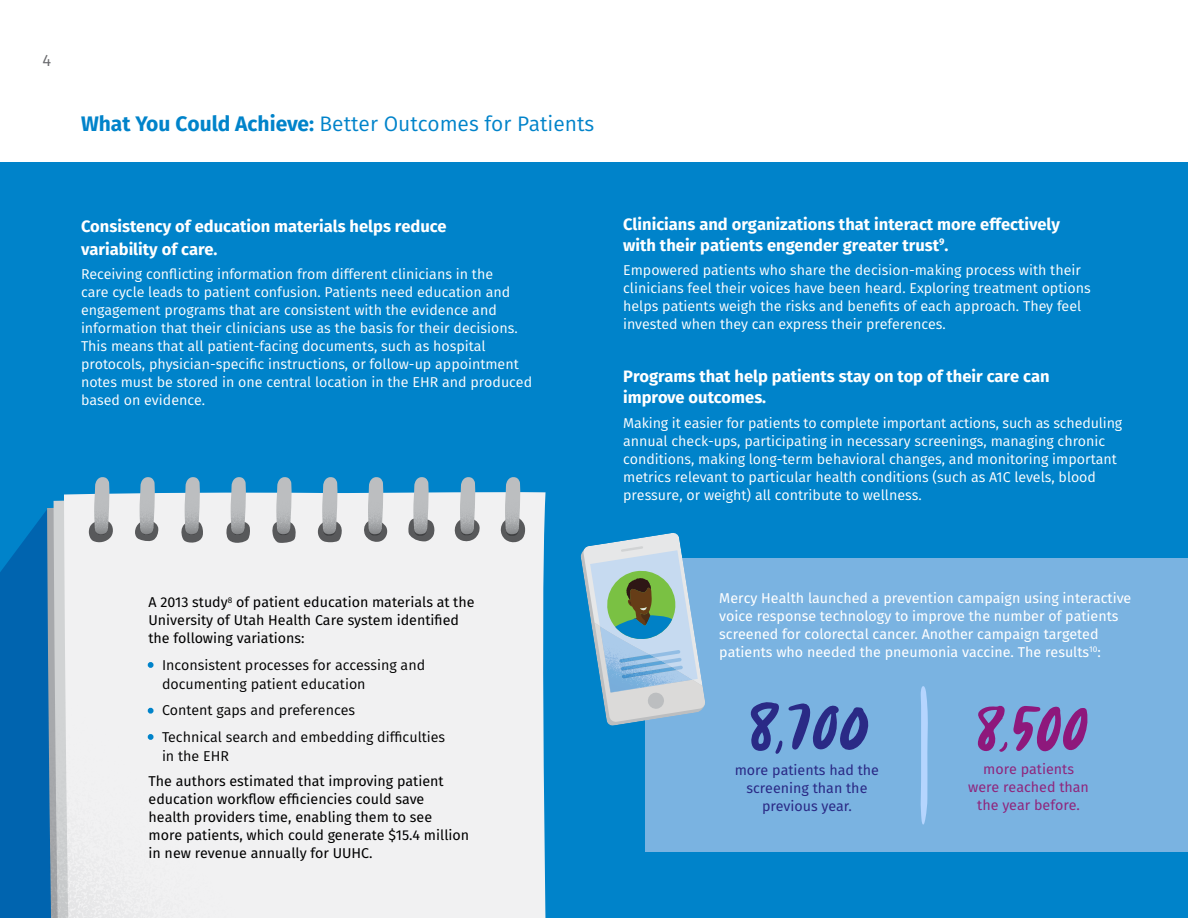
<style>
.page{position:relative;width:1188px;height:918px;background:#fff}
.page>*{position:absolute;margin:0;border:0;box-sizing:border-box;transform-origin:0 0}
.t1{font:21px "Fira Sans";color:#0083ca}
.t2{font:700 16.5px/21px "Fira Sans";color:#fff}
.t3{font:16.5px "Fira Sans";color:#696a6d}
.t4{font:14.25px/18px "Fira Sans";color:#fff}
.t5{font:14.25px/18px "Fira Sans";color:#000}
.t6{font:14.25px/18px "Fira Sans";color:#fff}
.t7{font:14.25px/19.5px "Fira Sans";color:#000}
.t8{font:14.25px/18px "Fira Sans";color:#2a2a86;text-align:center}
.t9{font:14.25px/18px "Fira Sans";color:#8f267d;text-align:center}
.s1{font-weight:700}
.s2{font-size:13.5px;color:#0083ca}
</style>
<div class="page">
<div style="left:0;top:162px;width:1188px;height:756px;background:#0083ca"></div>
<svg style="left:0;top:510px;width:47px;height:408px;background:#0066b1"></svg>
<div style="left:646px;top:559px;width:542px;height:293px;background:#7ab3e1"></div>
<svg style="left:580px;top:533px;width:126px;height:193px"></svg>
<svg style="left:977px;top:705px;width:111px;height:47px"></svg>
<svg style="left:788px;top:703px;width:81px;height:47px"></svg>
<svg style="left:750px;top:702px;width:32px;height:52px"></svg>
<div style="left:64px;top:492px;width:482px;height:426px;background:#f1f1f2"></div>
<svg style="left:500px;top:477px;width:25px;height:66px;background:#9eaeb8"></svg>
<svg style="left:454px;top:477px;width:26px;height:65px;background:#9fb0ba"></svg>
<svg style="left:408px;top:477px;width:27px;height:64px;background:#9badb8"></svg>
<svg style="left:363px;top:477px;width:26px;height:65px;background:#a1b3bd"></svg>
<svg style="left:316px;top:477px;width:30px;height:65px;background:#a1b5c0"></svg>
<svg style="left:272px;top:477px;width:25px;height:66px;background:#9eafb8"></svg>
<svg style="left:226px;top:477px;width:24px;height:68px;background:#9fafb8"></svg>
<svg style="left:181px;top:477px;width:22px;height:66px"></svg>
<svg style="left:135px;top:477px;width:23px;height:65px"></svg>
<svg style="left:89px;top:477px;width:26px;height:67px;background:#9fb1bc"></svg>
<svg style="left:47px;top:636px;width:24px;height:47px"></svg>
<svg style="left:148px;top:662px;width:6px;height:6px"></svg>
<svg style="left:148px;top:708px;width:6px;height:6px"></svg>
<svg style="left:148px;top:734px;width:6px;height:6px"></svg>
<svg style="left:920px;top:686px;width:8px;height:139px"></svg>
<p class="t3" style="left:43px;top:48px;width:10px">4</p>
<h1 class="t1" style="left:81px;top:108px;width:515px"><span class="s1">What You Could Achieve:</span> Better Outcomes for Patients</h1>
<p class="t2" style="left:81px;top:214px;width:367px;line-height:22.5px">Consistency of education materials helps reduce variability of care.</p>
<p class="t4" style="left:81px;top:265px;width:453px">Receiving conflicting information from different clinicians in the<br>care cycle leads to patient confusion. Patients need education and engagement programs that are consistent with the evidence and information that their clinicians use as the basis for their decisions.<br>This means that all patient-facing documents, such as hospital protocols, physician-specific instructions, or follow-up appointment notes must be stored in one central location in the EHR and produced based on evidence.</p>
<p class="t2" style="left:623px;top:212px;width:438px">Clinicians and organizations that interact more effectively with their patients engender greater trust<sup>9</sup>.</p>
<p class="t4" style="left:623px;top:261px;width:469px">Empowered patients who share the decision-making process with their clinicians feel their voices have been heard. Exploring treatment options helps patients weigh the risks and benefits of each approach. They feel invested when they can express their preferences.</p>
<p class="t2" style="left:623px;top:364px;width:428px">Programs that help patients stay on top of their care can improve outcomes.</p>
<p class="t4" style="left:623px;top:413px;width:501px">Making it easier for patients to complete important actions, such as scheduling annual check-ups, participating in necessary screenings, managing chronic conditions, making long-term behavioral changes, and monitoring important metrics relevant to particular health conditions (such as A1C levels, blood pressure, or weight) all contribute to wellness.</p>
<p class="t5" style="left:148px;top:593px;width:328px">A 2013 study<sup>8</sup> of patient education materials at the<br>University of Utah Health Care system identified the following variations:</p>
<p class="t7" style="left:162px;top:655px;width:265px;text-indent:-14px"><span class="s2">•</span> Inconsistent processes for accessing and documenting patient education</p>
<p class="t7" style="left:148px;top:700px;width:208px"><span class="s2">•</span> Content gaps and preferences</p>
<p class="t7" style="left:162px;top:727px;width:285px;text-indent:-14px"><span class="s2">•</span> Technical search and embedding difficulties in the EHR</p>
<p class="t5" style="left:149px;top:771px;width:322px">The authors estimated that improving patient education workflow efficiencies could save health providers time, enabling them to see more patients, which could generate $15.4 million in new revenue annually for UUHC.</p>
<p class="t6" style="left:719px;top:589px;width:414px">Mercy Health launched a prevention campaign using interactive voice response technology to improve the number of patients screened for colorectal cancer. Another campaign targeted patients who needed the pneumonia vaccine. The results<sup>10</sup>:</p>
<p class="t8" style="left:735px;top:761px;width:146px">more patients had the screening than the previous year.</p>
<p class="t9" style="left:968px;top:760px;width:122px">more patients were reached than the year before.</p>
</div>
